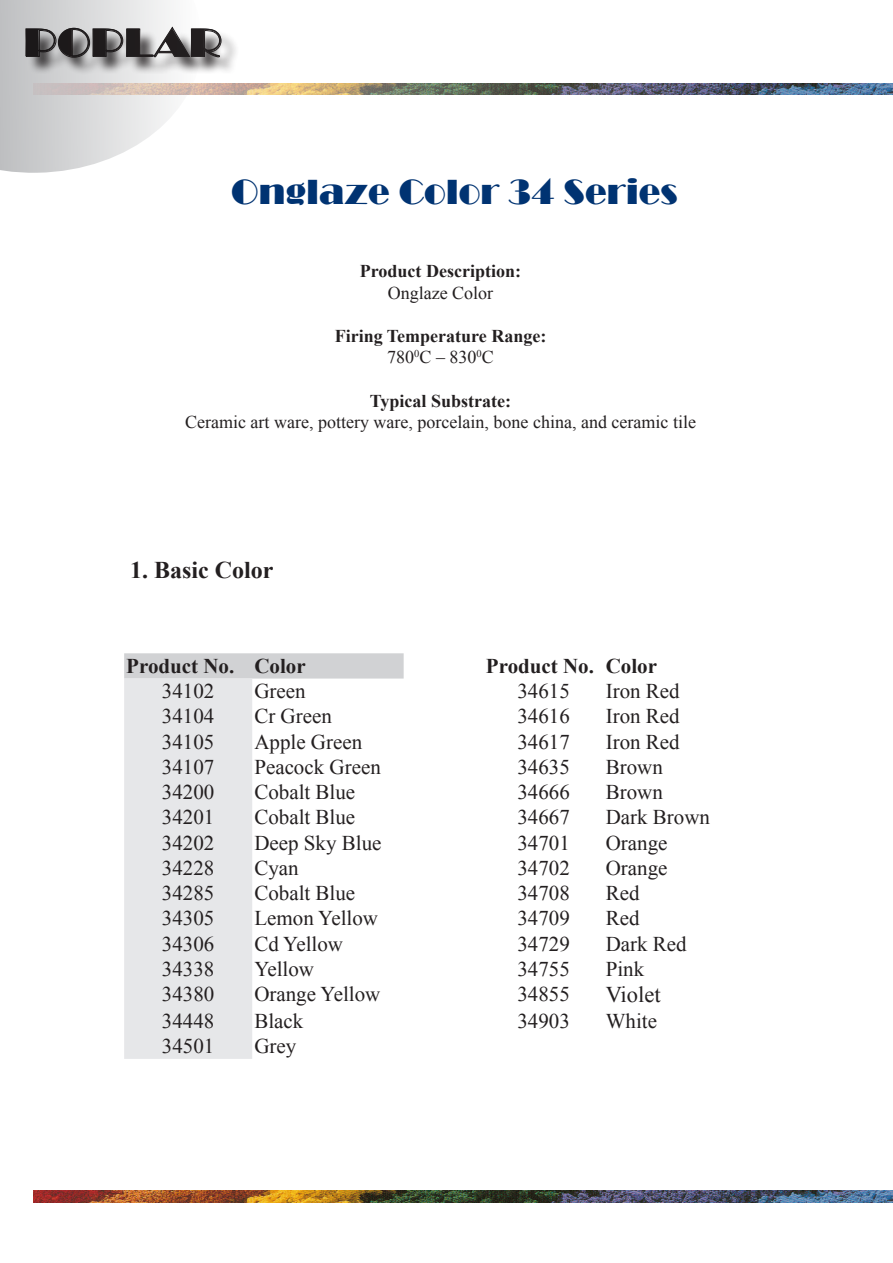
<style>
.page{position:relative;width:893px;height:1263px;background:#fff}
.page>*{position:absolute;margin:0;border:0;box-sizing:border-box;transform-origin:0 0}
.t1{font:40.95px "Broadway";color:#231f20;scale:1.07 1}
.t2{font:36px "Broadway";color:#003372}
.t3{font:700 24px "Times New Roman";color:#231f20}
.t4{font:22.5px "Times New Roman";color:#231f20}
.t5{font:21px "Times New Roman";color:#231f20}
.t6{font:700 21px "Times New Roman";color:#231f20}
.t7{font:18px "Times New Roman";color:#231f20}
.t8{font:700 18px "Times New Roman";color:#231f20}
</style>
<div class="page">
<img style="left:33px;top:1191px;width:859px;height:11px">
<img style="left:222px;top:83px;width:670px;height:12px">
<div style="left:28px;top:30px;width:211px;height:45px;background:#231f20;opacity:.75"></div>
<svg style="left:0;top:0;width:222px;height:173px"></svg>
<svg style="left:892px;top:83px;width:1px;height:12px"></svg>
<div style="left:124px;top:653px;width:280px;height:25px;background:#d1d2d4"></div>
<div style="left:124px;top:678px;width:128px;height:381px;background:#e6e7e9"></div>
<h1 class="t1" style="left:24px;top:19px;width:187px">POPLAR</h1>
<p class="t2" style="left:231px;top:171px;width:448px">Onglaze Color 34 Series</p>
<p class="t8" style="left:360px;top:258px;width:163px">Product Description:</p>
<p class="t7" style="left:388px;top:280px;width:107px">Onglaze Color</p>
<p class="t8" style="left:335px;top:323px;width:213px">Firing Temperature Range:</p>
<p class="t7" style="left:387px;top:345px;width:108px">780<sup>0</sup>C – 830<sup>0</sup>C</p>
<p class="t8" style="left:370px;top:388px;width:143px">Typical Substrate:</p>
<p class="t7" style="left:185px;top:410px;width:512px">Ceramic art ware, pottery ware, porcelain, bone china, and ceramic tile</p>
<p class="t3" style="left:130px;top:554px;width:145px">1. Basic Color</p>
<p class="t6" style="left:126px;top:651px;width:110px">Product No.</p>
<p class="t6" style="left:254px;top:651px;width:53px">Color</p>
<p class="t6" style="left:486px;top:651px;width:110px">Product No.</p>
<p class="t6" style="left:606px;top:651px;width:53px">Color</p>
<p class="t5" style="left:162px;top:677px;width:54px">34102</p>
<p class="t5" style="left:254px;top:677px;width:53px">Green</p>
<p class="t5" style="left:517px;top:677px;width:54px">34615</p>
<p class="t5" style="left:606px;top:677px;width:76px">Iron Red</p>
<p class="t5" style="left:162px;top:702px;width:54px">34104</p>
<p class="t5" style="left:254px;top:702px;width:79px">Cr Green</p>
<p class="t5" style="left:517px;top:702px;width:54px">34616</p>
<p class="t5" style="left:606px;top:702px;width:76px">Iron Red</p>
<p class="t5" style="left:162px;top:727px;width:54px">34105</p>
<p class="t5" style="left:254px;top:727px;width:109px">Apple Green</p>
<p class="t5" style="left:517px;top:727px;width:54px">34617</p>
<p class="t5" style="left:606px;top:727px;width:76px">Iron Red</p>
<p class="t5" style="left:162px;top:753px;width:54px">34107</p>
<p class="t5" style="left:254px;top:753px;width:128px">Peacock Green</p>
<p class="t5" style="left:517px;top:753px;width:54px">34635</p>
<p class="t5" style="left:606px;top:753px;width:59px">Brown</p>
<p class="t5" style="left:162px;top:778px;width:54px">34200</p>
<p class="t5" style="left:254px;top:778px;width:102px">Cobalt Blue</p>
<p class="t5" style="left:517px;top:778px;width:54px">34666</p>
<p class="t5" style="left:606px;top:778px;width:59px">Brown</p>
<p class="t5" style="left:162px;top:803px;width:54px">34201</p>
<p class="t5" style="left:254px;top:803px;width:102px">Cobalt Blue</p>
<p class="t5" style="left:517px;top:803px;width:54px">34667</p>
<p class="t5" style="left:606px;top:803px;width:106px">Dark Brown</p>
<p class="t5" style="left:162px;top:828px;width:54px">34202</p>
<p class="t5" style="left:254px;top:828px;width:129px">Deep Sky Blue</p>
<p class="t5" style="left:517px;top:828px;width:54px">34701</p>
<p class="t5" style="left:606px;top:828px;width:63px">Orange</p>
<p class="t5" style="left:162px;top:854px;width:54px">34228</p>
<p class="t5" style="left:254px;top:854px;width:46px">Cyan</p>
<p class="t5" style="left:517px;top:854px;width:54px">34702</p>
<p class="t5" style="left:606px;top:854px;width:63px">Orange</p>
<p class="t5" style="left:162px;top:879px;width:54px">34285</p>
<p class="t5" style="left:254px;top:879px;width:102px">Cobalt Blue</p>
<p class="t5" style="left:517px;top:879px;width:54px">34708</p>
<p class="t5" style="left:606px;top:879px;width:35px">Red</p>
<p class="t5" style="left:162px;top:904px;width:54px">34305</p>
<p class="t5" style="left:254px;top:904px;width:125px">Lemon Yellow</p>
<p class="t5" style="left:517px;top:904px;width:54px">34709</p>
<p class="t5" style="left:606px;top:904px;width:35px">Red</p>
<p class="t5" style="left:162px;top:929px;width:54px">34306</p>
<p class="t5" style="left:254px;top:929px;width:90px">Cd Yellow</p>
<p class="t5" style="left:517px;top:929px;width:54px">34729</p>
<p class="t5" style="left:606px;top:929px;width:83px">Dark Red</p>
<p class="t5" style="left:162px;top:955px;width:54px">34338</p>
<p class="t5" style="left:254px;top:955px;width:61px">Yellow</p>
<p class="t5" style="left:517px;top:955px;width:54px">34755</p>
<p class="t5" style="left:606px;top:955px;width:40px">Pink</p>
<p class="t5" style="left:162px;top:980px;width:54px">34380</p>
<p class="t5" style="left:254px;top:980px;width:127px">Orange Yellow</p>
<p class="t5" style="left:517px;top:980px;width:54px">34855</p>
<p class="t4" style="left:606px;top:980px;width:56px">Violet</p>
<p class="t5" style="left:162px;top:1007px;width:54px">34448</p>
<p class="t5" style="left:254px;top:1007px;width:50px">Black</p>
<p class="t5" style="left:517px;top:1007px;width:54px">34903</p>
<p class="t5" style="left:606px;top:1007px;width:53px">White</p>
<p class="t5" style="left:162px;top:1032px;width:54px">34501</p>
<p class="t5" style="left:254px;top:1032px;width:43px">Grey</p>
</div>
